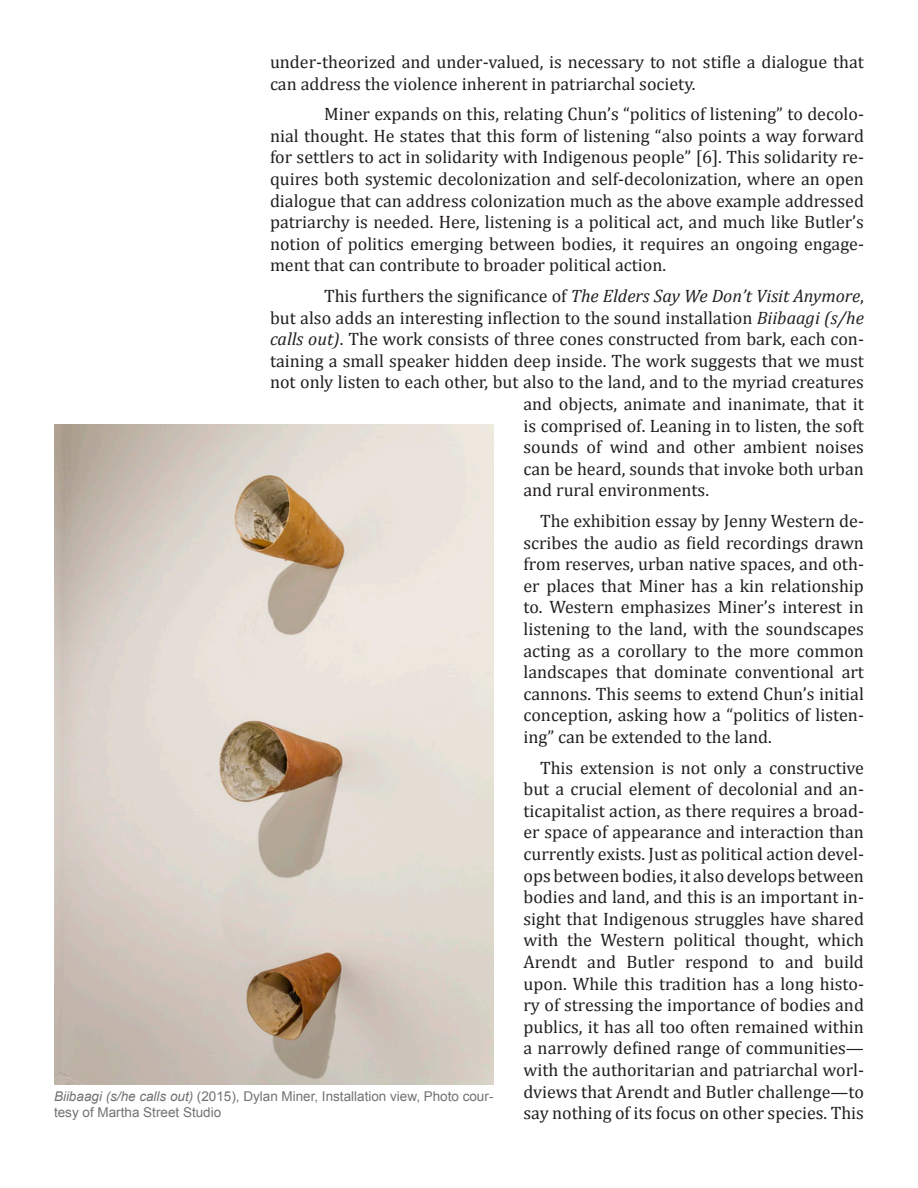
<style>
.page{position:relative;width:918px;height:1188px;background:#fff}
.page>*{position:absolute;margin:0;border:0;box-sizing:border-box;transform-origin:0 0}
.Paragraph_Style_1{font:18px/21.6px "Cambria";color:#231f20;text-align:justify}
.Paragraph_Style_1-2{font:italic 18px "Cambria";color:#231f20}
.Paragraph_Style_1-3{font:13.5px/16.2px "Arial";color:#717275}
.s1{font-style:normal}
.s2{font-style:italic}
</style>
<div class="page">
<img style="left:54px;top:425px;width:440px;height:659px">
<p class="Paragraph_Style_1" style="left:270px;top:51px;width:595px">under-theorized and under-valued, is necessary to not stifle a dialogue that can address the violence inherent in patriarchal society.</p>
<p class="Paragraph_Style_1" style="left:270px;top:103px;width:596px;text-indent:54px">Miner expands on this, relating Chun’s “politics of listening” to decolo&shy;nial thought. He states that this form of listening “also points a way forward for settlers to act in solidarity with Indigenous people” [6]. This solidarity re&shy;quires both systemic decolonization and self-decolonization, where an open dialogue that can address colonization much as the above example addressed patriarchy is needed. Here, listening is a political act, and much like Butler’s notion of politics emerging between bodies, it requires an ongoing engage&shy;ment that can contribute to broader political action.</p>
<p class="Paragraph_Style_1-2" style="left:324px;top:285px;width:541px"><span class="s1">This furthers the significance of</span> The Elders Say We Don’t Visit Anymore<span class="s1">,</span></p>
<p class="Paragraph_Style_1" style="left:270px;top:307px;width:596px">but also adds an interesting inflection to the sound installation <span class="s2">Biibaagi (s/he</span></p>
<p class="Paragraph_Style_1" style="left:270px;top:328px;width:595px"><span class="s2">calls out)</span>. The work consists of three cones constructed from bark, each con-</p>
<p class="Paragraph_Style_1" style="left:270px;top:350px;width:595px">taining a small speaker hidden deep inside. The work suggests that we must</p>
<p class="Paragraph_Style_1" style="left:270px;top:371px;width:595px">not only listen to each other, but also to the land, and to the myriad creatures</p>
<p class="Paragraph_Style_1" style="left:524px;top:393px;width:342px">and objects, animate and inanimate, that it</p>
<p class="Paragraph_Style_1" style="left:524px;top:415px;width:342px">is comprised of. Leaning in to listen, the soft</p>
<p class="Paragraph_Style_1" style="left:524px;top:436px;width:342px">sounds of wind and other ambient noises</p>
<p class="Paragraph_Style_1" style="left:524px;top:458px;width:342px">can be heard, sounds that invoke both urban</p>
<p class="Paragraph_Style_1" style="left:524px;top:479px;width:187px">and rural environments.</p>
<p class="Paragraph_Style_1" style="left:524px;top:510px;width:342px;text-indent:17px">The exhibition essay by Jenny Western de&shy;scribes the audio as field recordings drawn from reserves, urban native spaces, and oth&shy;er places that Miner has a kin relationship to. Western emphasizes Miner’s interest in listening to the land, with the soundscapes acting as a corollary to the more common landscapes that dominate conventional art cannons. This seems to extend Chun’s initial conception, asking how a “politics of listen&shy;ing” can be extended to the land.</p>
<p class="Paragraph_Style_1" style="left:524px;top:757px;width:342px;text-indent:17px">This extension is not only a constructive but a crucial element of decolonial and an&shy;ticapitalist action, as there requires a broad&shy;er space of appearance and interaction than currently exists. Just as political action devel&shy;ops between bodies, it also develops between bodies and land, and this is an important in&shy;sight that Indigenous struggles have shared with the Western political thought, which Arendt and Butler respond to and build upon. While this tradition has a long histo&shy;ry of stressing the importance of bodies and publics, it has all too often remained within a narrowly defined range of communities— with the authoritarian and patriarchal worl&shy;dviews that Arendt and Butler challenge—to say nothing of its focus on other species. This</p>
<p class="Paragraph_Style_1-3" style="left:54px;top:1088px;width:441px"><span class="s2">Biibaagi (s/he calls out)</span> (2015), Dylan Miner, Installation view, Photo cour&shy;tesy of Martha Street Studio</p>
</div>
